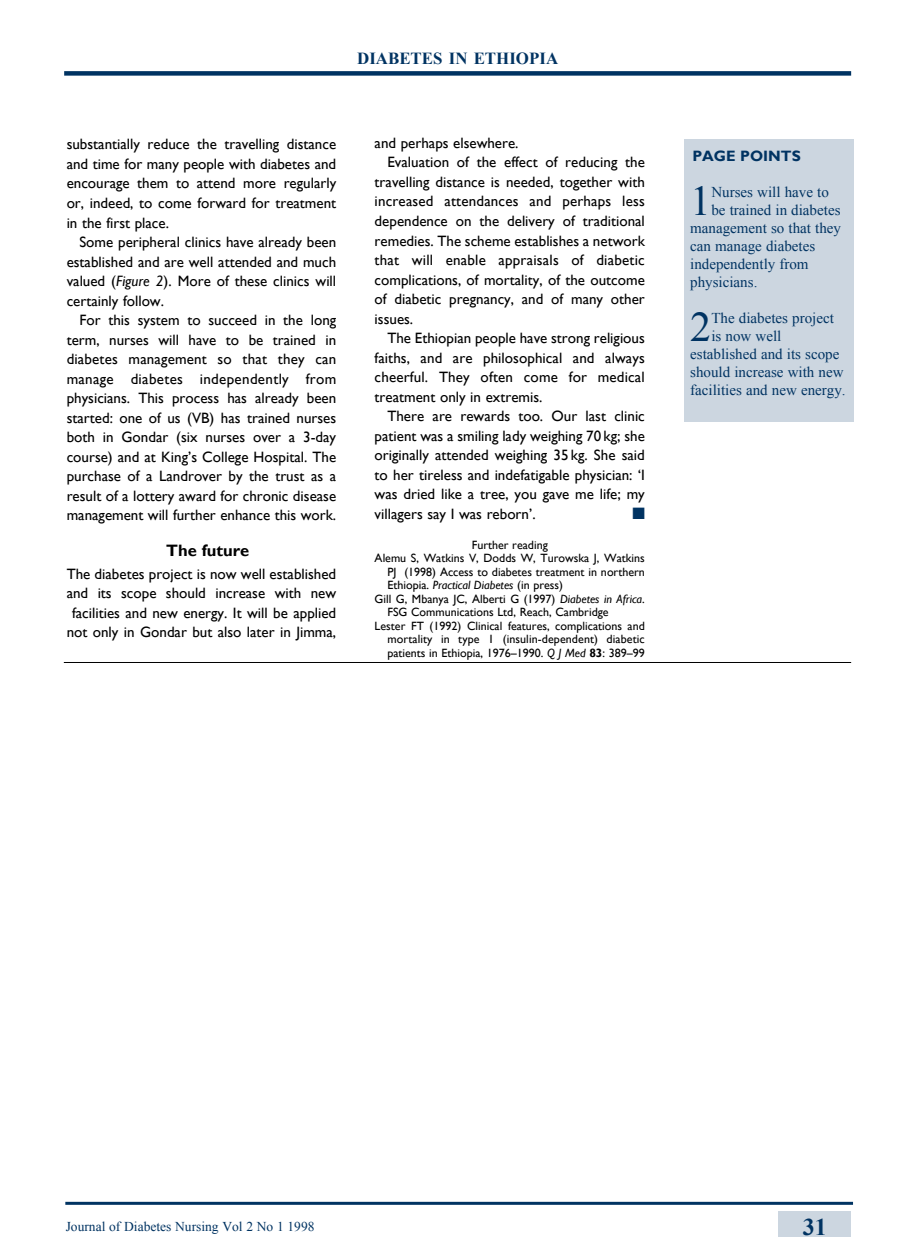
<style>
.page{position:relative;width:915px;height:1242px;background:#fff}
.page>*{position:absolute;margin:0;border:0;box-sizing:border-box;transform-origin:0 0}
.t1{font:42.15px "Times New Roman";color:#003362}
.t2{font:700 24px "Times New Roman";color:#003362}
.t3{font:700 16.8px "Times New Roman";color:#003362}
.t4{font:700 16.5px "Gill Sans";color:#000}
.t5{font:16.5px "Zapf Dingbats ITC";color:#003362}
.t6{font:15px/19.5px "Gill Sans";color:#000;text-align:justify}
.t7{font:15px "Times New Roman";color:#003362}
.t8{font:700 15px "Gill Sans";color:#003362}
.t9{font:13.5px "Times New Roman";color:#003362}
.t10{font:12px "Gill Sans";color:#000}
.s1{font-style:italic}
.s2{font-weight:700}
</style>
<div class="page">
<div style="left:64px;top:71px;width:786px;height:5px;background:#003362"></div>
<div style="left:778px;top:1210px;width:72px;height:26px;background:#ccd6e0"></div>
<hr style="left:65px;top:1201px;width:787px;height:3px;background:#003362">
<div style="left:683px;top:140px;width:170px;height:282px;background:#ccd6e0"></div>
<hr style="left:64px;top:662px;width:786px;height:1px;background:#000">
<p class="t3" style="left:357px;top:47px;width:202px">DIABETES IN ETHIOPIA</p>
<p class="t6" style="left:67px;top:134px;width:271px">substantially reduce the travelling distance and time for many people with diabetes and encourage them to attend more regularly or, indeed, to come forward for treatment in the first place.</p>
<p class="t6" style="left:67px;top:232px;width:271px;text-indent:13px">Some peripheral clinics have already been established and are well attended and much valued (<span class="s1">Figure 2</span>). More of these clinics will certainly follow.</p>
<p class="t6" style="left:67px;top:310px;width:271px;text-indent:13px">For this system to succeed in the long term, nurses will have to be trained in diabetes management so that they can manage diabetes independently from physicians. This process has already been started: one of us (VB) has trained nurses both in Gondar (six nurses over a 3-day course) and at King’s College Hospital. The purchase of a Landrover by the trust as a result of a lottery award for chronic disease management will further enhance this work.</p>
<p class="t4" style="left:166px;top:540px;width:85px">The future</p>
<p class="t6" style="left:67px;top:563px;width:271px;text-align:center">The diabetes project is now well established and its scope should increase with new facilities and new energy. It will be applied not only in Gondar but also later in Jimma,</p>
<p class="t6" style="left:374px;top:133px;width:145px">and perhaps elsewhere.</p>
<p class="t6" style="left:387px;top:152px;width:259px">Evaluation of the effect of reducing the</p>
<p class="t6" style="left:374px;top:172px;width:271px">travelling distance is needed, together with</p>
<p class="t6" style="left:374px;top:191px;width:271px">increased attendances and perhaps less</p>
<p class="t6" style="left:374px;top:211px;width:271px">dependence on the delivery of traditional</p>
<p class="t6" style="left:374px;top:230px;width:272px">remedies. The scheme establishes a network</p>
<p class="t6" style="left:374px;top:250px;width:271px">that will enable appraisals of diabetic</p>
<p class="t6" style="left:374px;top:269px;width:271px">complications, of mortality, of the outcome</p>
<p class="t6" style="left:374px;top:289px;width:272px">of diabetic pregnancy, and of many other</p>
<p class="t6" style="left:374px;top:308px;width:40px">issues.</p>
<p class="t6" style="left:387px;top:328px;width:259px">The Ethiopian people have strong religious</p>
<p class="t6" style="left:374px;top:347px;width:271px">faiths, and are philosophical and always</p>
<p class="t6" style="left:374px;top:367px;width:271px">cheerful. They often come for medical</p>
<p class="t6" style="left:374px;top:386px;width:169px">treatment only in extremis.</p>
<p class="t6" style="left:387px;top:406px;width:259px">There are rewards too. Our last clinic</p>
<p class="t6" style="left:374px;top:425px;width:271px">patient was a smiling lady weighing 70 kg; she</p>
<p class="t6" style="left:374px;top:445px;width:271px">originally attended weighing 35 kg. She said</p>
<p class="t6" style="left:374px;top:464px;width:271px">to her tireless and indefatigable physician: ‘I</p>
<p class="t6" style="left:374px;top:484px;width:271px">was dried like a tree, you gave me life; my</p>
<p class="t6" style="left:374px;top:503px;width:162px">villagers say I was reborn’.</p>
<p class="t5" style="left:632px;top:505px;width:14px">■</p>
<p class="t10" style="left:471px;top:537px;width:78px">Further reading</p>
<p class="t10" style="left:374px;top:551px;width:271px">Alemu S, Watkins V, Dodds W, Turowska J, Watkins</p>
<p class="t10" style="left:387px;top:564px;width:259px">PJ (1998) Access to diabetes treatment in northern</p>
<p class="t10" style="left:387px;top:578px;width:177px">Ethiopia. <span class="s1">Practical Diabetes</span> (in press)</p>
<p class="t10" style="left:374px;top:591px;width:271px">Gill G, Mbanya JC, Alberti G (1997) <span class="s1">Diabetes in Africa</span>.</p>
<p class="t10" style="left:387px;top:605px;width:223px">FSG Communications Ltd, Reach, Cambridge</p>
<p class="t10" style="left:374px;top:618px;width:272px">Lester FT (1992) Clinical features, complications and</p>
<p class="t10" style="left:387px;top:632px;width:259px">mortality in type 1 (insulin-dependent) diabetic</p>
<p class="t10" style="left:387px;top:645px;width:259px">patients in Ethiopia, 1976–1990. <span class="s1">Q J Med</span> <span class="s2">83</span>: 389–99</p>
<p class="t8" style="left:692px;top:147px;width:12px">Page</p>
<p class="t8" style="left:740px;top:147px;width:62px">poi nts</p>
<h1 class="t1" style="left:690px;top:173px;width:23px">1</h1>
<p class="t7" style="left:711px;top:182px;width:119px">Nurses will have to</p>
<p class="t7" style="left:711px;top:200px;width:130px">be trained in diabetes</p>
<p class="t7" style="left:690px;top:218px;width:152px">management so that they</p>
<p class="t7" style="left:690px;top:236px;width:126px">can manage diabetes</p>
<p class="t7" style="left:690px;top:254px;width:120px">independently from</p>
<p class="t7" style="left:690px;top:272px;width:69px">physicians.</p>
<h1 class="t1" style="left:690px;top:299px;width:23px">2</h1>
<p class="t7" style="left:711px;top:308px;width:124px">The diabetes project</p>
<p class="t7" style="left:711px;top:326px;width:71px">is now well</p>
<p class="t7" style="left:690px;top:344px;width:151px">established and its scope</p>
<p class="t7" style="left:690px;top:362px;width:155px">should increase with new</p>
<p class="t7" style="left:690px;top:380px;width:157px">facilities and new energy.</p>
<p class="t9" style="left:66px;top:1217px;width:250px">Journal of Diabetes Nursing Vol 2 No 1 1998</p>
<h2 class="t2" style="left:802px;top:1210px;width:25px">31</h2>
</div>
